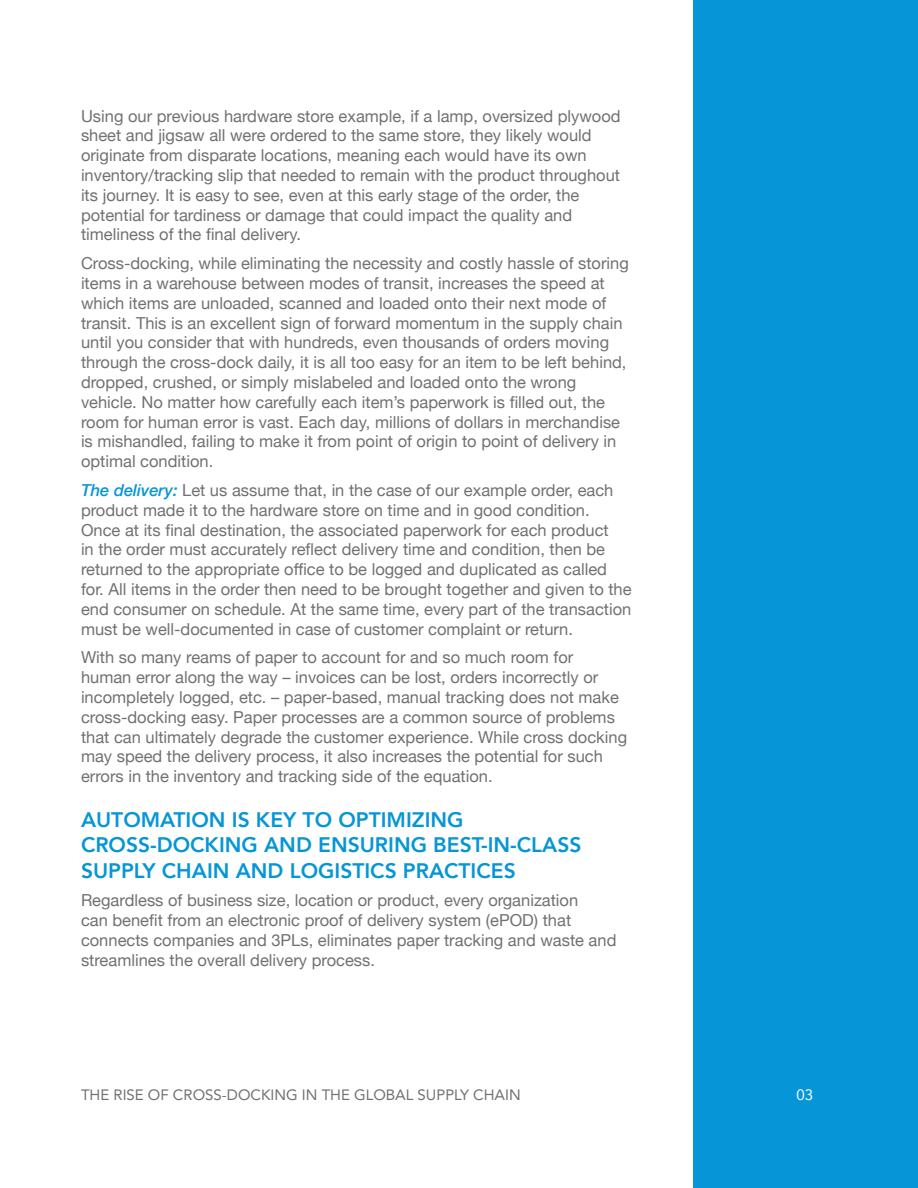
<style>
.page{position:relative;width:918px;height:1188px;background:#fff}
.page>*{position:absolute;margin:0;border:0;box-sizing:border-box;transform-origin:0 0}
.t1{font:800 21px/25.2px "Avenir";color:#0696d7}
.t2{font:16.5px/19.8px "Helvetica Neue";color:#717074}
.t3{font:15px "Avenir";color:#717074}
.t4{font:15px "Avenir";color:#fff}
.s1{font-weight:500;font-style:italic;color:#0696d7}
</style>
<div class="page">
<div style="left:694px;top:0;width:224px;height:1188px;background:#0696d7"></div>
<p class="t2" style="left:81px;top:107px;width:541px">Using our previous hardware store example, if a lamp, oversized plywood sheet and jigsaw all were ordered to the same store, they likely would originate from disparate locations, meaning each would have its own inventory/tracking slip that needed to remain with the product throughout its journey. It is easy to see, even at this early stage of the order, the potential for tardiness or damage that could impact the quality and timeliness of the final delivery.</p>
<p class="t2" style="left:81px;top:254px;width:549px">Cross-docking, while eliminating the necessity and costly hassle of storing items in a warehouse between modes of transit, increases the speed at which items are unloaded, scanned and loaded onto their next mode of transit. This is an excellent sign of forward momentum in the supply chain until you consider that with hundreds, even thousands of orders moving through the cross-dock daily, it is all too easy for an item to be left behind, dropped, crushed, or simply mislabeled and loaded onto the wrong vehicle. No matter how carefully each item’s paperwork is filled out, the room for human error is vast. Each day, millions of dollars in merchandise is mishandled, failing to make it from point of origin to point of delivery in optimal condition.</p>
<p class="t2" style="left:81px;top:481px;width:552px"><span class="s1">The delivery:</span> Let us assume that, in the case of our example order, each product made it to the hardware store on time and in good condition.<br>Once at its final destination, the associated paperwork for each product<br>in the order must accurately reflect delivery time and condition, then be returned to the appropriate office to be logged and duplicated as called for. All items in the order then need to be brought together and given to the end consumer on schedule. At the same time, every part of the transaction must be well-documented in case of customer complaint or return.</p>
<p class="t2" style="left:81px;top:649px;width:548px">With so many reams of paper to account for and so much room for human error along the way – invoices can be lost, orders incorrectly or incompletely logged, etc. – paper-based, manual tracking does not make cross-docking easy. Paper processes are a common source of problems that can ultimately degrade the customer experience. While cross docking may speed the delivery process, it also increases the potential for such errors in the inventory and tracking side of the equation.</p>
<p class="t1" style="left:81px;top:807px;width:502px">AUTOMATION IS KEY TO OPTIMIZING<br>CROSS-DOCKING AND ENSURING BEST-IN-CLASS<br>SUPPLY CHAIN AND LOGISTICS PRACTICES</p>
<p class="t2" style="left:81px;top:892px;width:537px">Regardless of business size, location or product, every organization<br>can benefit from an electronic proof of delivery system (ePOD) that connects companies and 3PLs, eliminates paper tracking and waste and streamlines the overall delivery process.</p>
<p class="t3" style="left:81px;top:1083px;width:441px">THE RISE OF CROSS-DOCKING IN THE GLOBAL SUPPLY CHAIN</p>
<p class="t4" style="left:797px;top:1083px;width:18px">03</p>
</div>
